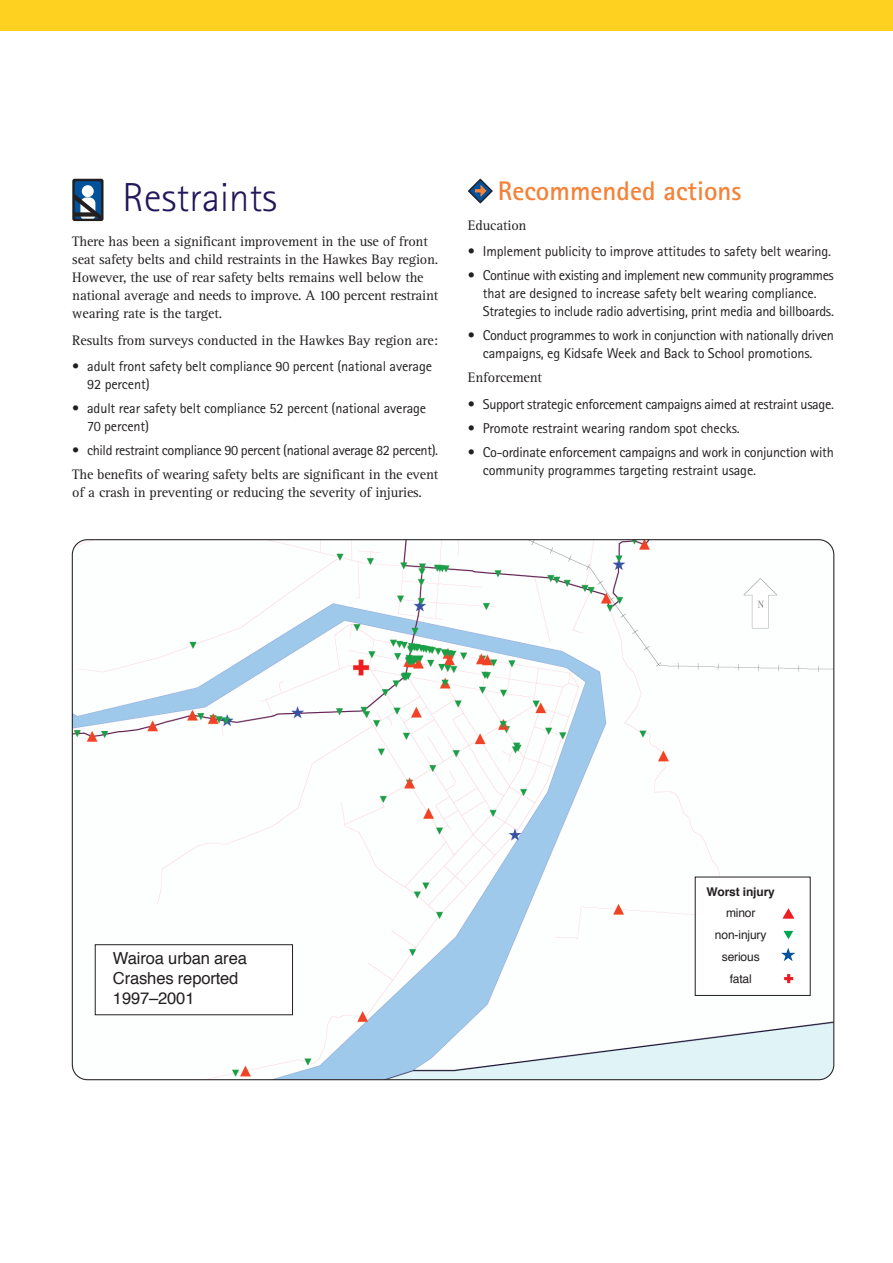
<style>
.page{position:relative;width:893px;height:1263px;background:#fff}
.page>*{position:absolute;margin:0;border:0;box-sizing:border-box;transform-origin:0 0}
.t1{font:300 40.5px "Rotis Sans Serif";color:#24165a}
.t2{font:700 27px "Rotis Sans Serif";color:#f48238}
.t3{font:16.5px/20px "Helvetica";letter-spacing:-.01em;color:#231f20}
.t4{font:14.25px/18px "Rotis Sans Serif";letter-spacing:-.01em;color:#231f20}
.t5{font:14.25px/18px "Rotis Serif";letter-spacing:-.01em;color:#231f20}
.t6{font:14.25px "Rotis Sans Serif";letter-spacing:-.03em;color:#231f20}
.t7{font:12px/21.8px "Helvetica";letter-spacing:-.01em;color:#231f20;text-align:center}
.t8{font:700 12px "Helvetica";letter-spacing:-.01em;color:#231f20}
</style>
<div class="page">
<div style="left:0;top:0;width:892px;height:30px;background:#fed020"></div>
<svg style="left:468px;top:179px;width:24px;height:24px"></svg>
<svg style="left:470px;top:181px;width:21px;height:20px"></svg>
<svg style="left:475px;top:184px;width:12px;height:14px"></svg>
<svg style="left:72px;top:179px;width:31px;height:42px"></svg>
<div style="left:75px;top:181px;width:26px;height:38px;background:#01519b;border-radius:2px"></div>
<div style="left:82px;top:185px;width:12px;height:12px;background:#fff;border-radius:50%"></div>
<svg style="left:74px;top:194px;width:28px;height:26px"></svg>
<div style="left:73px;top:212px;width:24px;height:5px;background:#231f20"></div>
<img style="left:72px;top:540px;width:761px;height:540px;border-radius:15px">
<div style="left:95px;top:944px;width:198px;height:71px;background:#fff;border:1px solid #231f20"></div>
<div style="left:694px;top:877px;width:116px;height:119px;background:#fff"></div>
<svg style="left:782px;top:908px;width:12px;height:11px"></svg>
<svg style="left:783px;top:931px;width:10px;height:8px"></svg>
<svg style="left:781px;top:948px;width:14px;height:13px"></svg>
<svg style="left:784px;top:974px;width:9px;height:9px"></svg>
<h1 class="t1" style="left:122px;top:183px;width:156px">Restraints</h1>
<p class="t5" style="left:72px;top:234px;width:367px">There has been a significant improvement in the use of front seat safety belts and child restraints in the Hawkes Bay region.<br>However, the use of rear safety belts remains well below the national average and needs to improve. A 100 percent restraint wearing rate is the target.</p>
<p class="t5" style="left:72px;top:332px;width:367px">Results from surveys conducted in the Hawkes Bay region are:</p>
<p class="t4" style="left:87px;top:359px;width:346px;text-indent:-15px">• adult front safety belt compliance 90 percent (national average<br>92 percent)</p>
<p class="t4" style="left:87px;top:401px;width:340px;text-indent:-15px">• adult rear safety belt compliance 52 percent (national average<br>70 percent)</p>
<p class="t6" style="left:72px;top:445px;width:367px">• child restraint compliance 90 percent (national average 82 percent).</p>
<p class="t5" style="left:72px;top:467px;width:367px">The benefits of wearing safety belts are significant in the event of a crash in preventing or reducing the severity of injuries.</p>
<h2 class="t2" style="left:498px;top:182px;width:245px">Recommended actions</h2>
<p class="t5" style="left:468px;top:217px;width:60px">Education</p>
<p class="t4" style="left:468px;top:244px;width:365px">• Implement publicity to improve attitudes to safety belt wearing.</p>
<p class="t4" style="left:483px;top:268px;width:352px;text-indent:-15px">• Continue with existing and implement new community programmes that are designed to increase safety belt wearing compliance.<br>Strategies to include radio advertising, print media and billboards.</p>
<p class="t4" style="left:468px;top:328px;width:367px;text-align:center">• Conduct programmes to work in conjunction with nationally driven campaigns, eg Kidsafe Week and Back to School promotions.</p>
<p class="t5" style="left:468px;top:370px;width:76px">Enforcement</p>
<p class="t4" style="left:468px;top:396px;width:367px">• Support strategic enforcement campaigns aimed at restraint usage.</p>
<p class="t4" style="left:468px;top:420px;width:273px">• Promote restraint wearing random spot checks.</p>
<p class="t4" style="left:483px;top:444px;width:352px;text-indent:-15px">• Co-ordinate enforcement campaigns and work in conjunction with community programmes targeting restraint usage.</p>
<p class="t3" style="left:113px;top:950px;width:135px">Wairoa urban area<br>Crashes reported<br>1997–2001</p>
<p class="t8" style="left:706px;top:887px;width:70px">Worst injury</p>
<p class="t7" style="left:715px;top:903px;width:53px">minor non-injury serious fatal</p>
</div>
